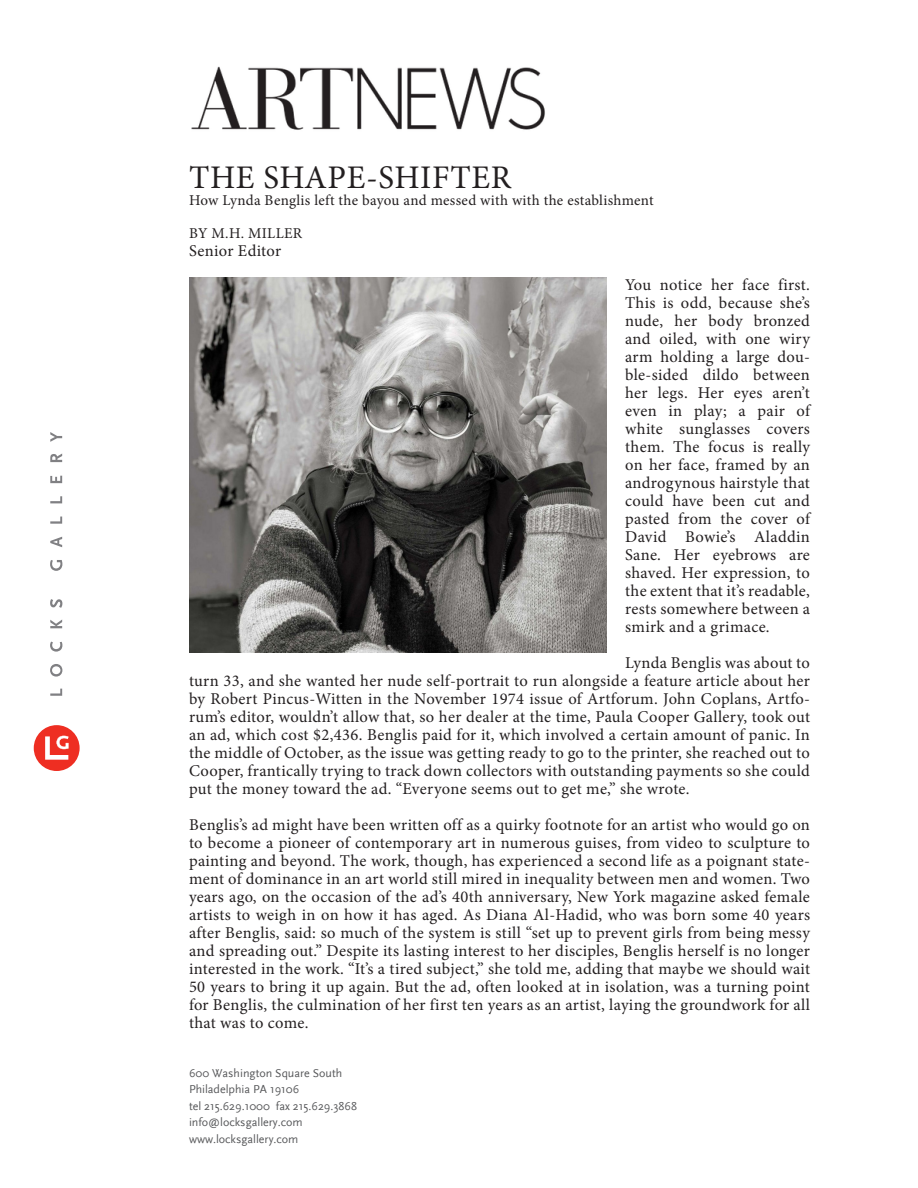
<style>
.page{position:relative;width:918px;height:1188px;background:#fff}
.page>*{position:absolute;margin:0;border:0;box-sizing:border-box;transform-origin:0 0}
.t1{font:33px "Minion Pro";letter-spacing:.02em;color:#231f20}
.t2{font:16.5px/18px "Minion Pro";letter-spacing:.015em;color:#231f20;text-align:justify}
.t3{font:15px "Minion Pro";letter-spacing:.02em;color:#231f20}
.t4{font:12px "Scala Sans";color:#57585a}
</style>
<div class="page">
<div style="left:34px;top:725px;width:46px;height:46px;background:#ee2e22;border-radius:50%"></div>
<svg style="left:45px;top:736px;width:24px;height:24px"></svg>
<svg style="left:50px;top:689px;width:12px;height:7px"></svg>
<svg style="left:50px;top:664px;width:12px;height:13px"></svg>
<svg style="left:50px;top:642px;width:12px;height:10px"></svg>
<svg style="left:50px;top:620px;width:12px;height:8px"></svg>
<svg style="left:50px;top:599px;width:12px;height:9px"></svg>
<svg style="left:50px;top:560px;width:12px;height:11px"></svg>
<svg style="left:50px;top:537px;width:12px;height:10px"></svg>
<svg style="left:50px;top:517px;width:12px;height:7px"></svg>
<svg style="left:50px;top:496px;width:12px;height:7px"></svg>
<svg style="left:50px;top:476px;width:12px;height:7px"></svg>
<svg style="left:50px;top:454px;width:12px;height:8px"></svg>
<svg style="left:50px;top:432px;width:12px;height:10px"></svg>
<img style="left:191px;top:66px;width:354px;height:64px">
<img style="left:189px;top:277px;width:418px;height:375px">
<p class="t1" style="left:189px;top:155px;width:324px">THE SHAPE-SHIFTER</p>
<p class="t3" style="left:189px;top:190px;width:466px">How Lynda Benglis left the bayou and messed with with the establishment</p>
<p class="t3" style="left:189px;top:223px;width:115px">BY M.H. MILLER</p>
<p class="t2" style="left:189px;top:241px;width:94px">Senior Editor</p>
<p class="t2" style="left:625px;top:276px;width:186px">You notice her face first.<br>This is odd, because she’s nude, her body bronzed and oiled, with one wiry arm holding a large dou&shy;ble-sided dildo between her legs. Her eyes aren’t even in play; a pair of white sunglasses covers them. The focus is really on her face, framed by an androgynous hairstyle that could have been cut and pasted from the cover of David Bowie’s Aladdin Sane. Her eyebrows are shaved. Her expression, to the extent that it’s readable, rests somewhere between a smirk and a grimace.</p>
<p class="t2" style="left:189px;top:654px;width:623px;text-indent:436px">Lynda Benglis was about to turn 33, and she wanted her nude self-portrait to run alongside a feature article about her by Robert Pincus-Witten in the November 1974 issue of Artforum. John Coplans, Artfo&shy;rum’s editor, wouldn’t allow that, so her dealer at the time, Paula Cooper Gallery, took out an ad, which cost $2,436. Benglis paid for it, which involved a certain amount of panic. In the middle of October, as the issue was getting ready to go to the printer, she reached out to Cooper, frantically trying to track down collectors with outstanding payments so she could put the money toward the ad. “Everyone seems out to get me,” she wrote.</p>
<p class="t2" style="left:189px;top:816px;width:623px">Benglis’s ad might have been written off as a quirky footnote for an artist who would go on to become a pioneer of contemporary art in numerous guises, from video to sculpture to painting and beyond. The work, though, has experienced a second life as a poignant state&shy;ment of dominance in an art world still mired in inequality between men and women. Two years ago, on the occasion of the ad’s 40th anniversary, New York magazine asked female artists to weigh in on how it has aged. As Diana Al-Hadid, who was born some 40 years after Benglis, said: so much of the system is still “set up to prevent girls from being messy and spreading out.” Despite its lasting interest to her disciples, Benglis herself is no longer interested in the work. “It’s a tired subject,” she told me, adding that maybe we should wait 50 years to bring it up again. But the ad, often looked at in isolation, was a turning point for Benglis, the culmination of her first ten years as an artist, laying the groundwork for all that was to come.</p>
<p class="t4" style="left:189px;top:1067px;width:155px">600 Washington Square South</p>
<p class="t4" style="left:189px;top:1083px;width:112px">Philadelphia PA 19106</p>
<p class="t4" style="left:189px;top:1100px;width:170px">tel 215.629.1000 fax 215.629.3868</p>
<p class="t4" style="left:189px;top:1116px;width:115px">info@locksgallery.com</p>
<p class="t4" style="left:189px;top:1133px;width:111px">www.locksgallery.com</p>
</div>
